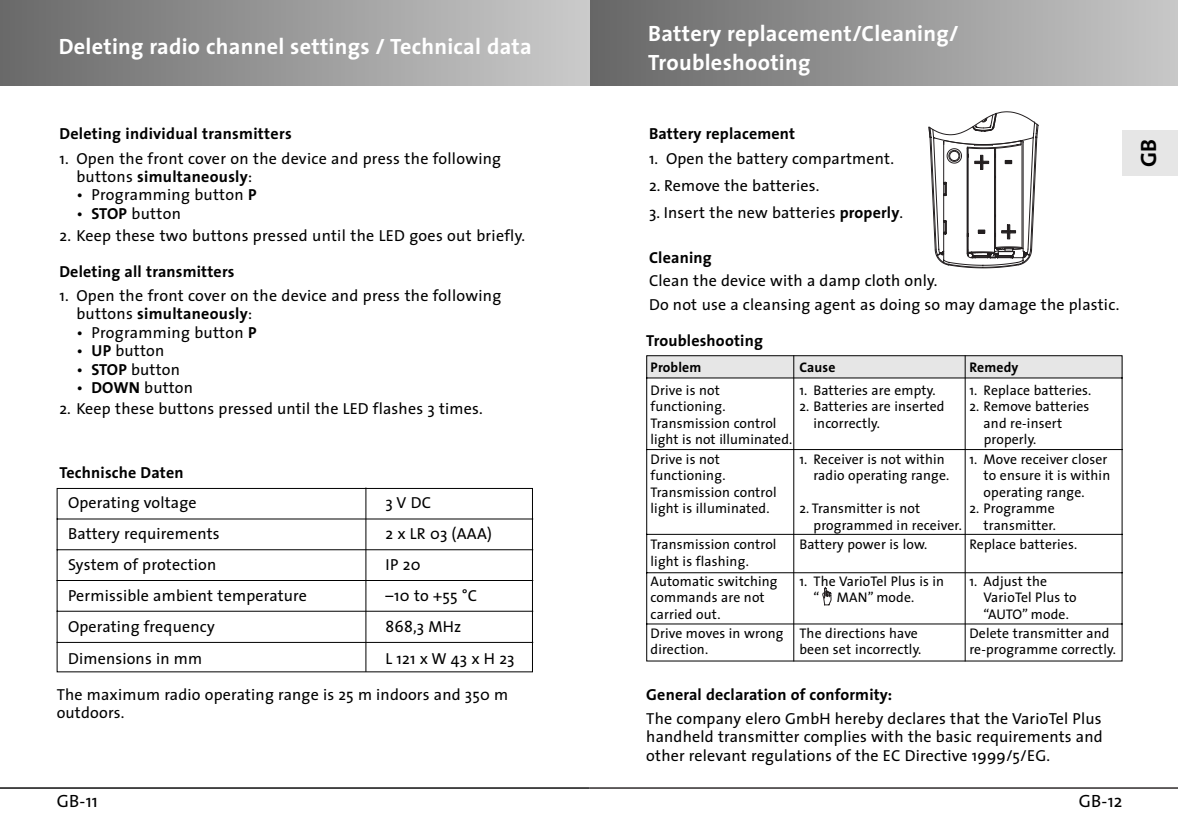
<style>
.page{position:relative;width:1178px;height:822px;background:#fff}
.page>*{position:absolute;margin:0;border:0;box-sizing:border-box;transform-origin:0 0}
.t1{font:700 22.2px/28.4px "The Sans";letter-spacing:.01em;color:#fff}
.t2{font:700 22.2px "The Sans";color:#000}
.t3{font:17.8px "The Sans";letter-spacing:.01em;color:#000}
.t4{font:16px/18.4px "The Sans";letter-spacing:.01em;color:#000}
.t5{font:700 16px "The Sans";letter-spacing:.01em;color:#000}
.t6{font:14px/19.8px "The Sans";letter-spacing:.01em;color:#000}
.t7{font:700 14px "The Sans";letter-spacing:.01em;color:#000}
.s1{font-weight:700}
</style>
<div class="page">
<hr style="left:590px;top:787px;width:588px;height:2px;background:#231f20">
<div style="left:590px;top:0;width:588px;height:85px;background:linear-gradient(to right,#666,#c8c8c8)"></div>
<div style="left:1123px;top:130px;width:55px;height:46px;background:#e6e6e6"></div>
<hr style="left:0;top:787px;width:590px;height:2px;background:#000">
<div style="left:0;top:0;width:590px;height:85px;background:linear-gradient(to right,#696969,#cbcbcb)"></div>
<svg style="left:56px;top:488px;width:478px;height:185px"></svg>
<hr style="left:365px;top:488px;width:1px;height:184px;background:#000">
<svg style="left:929px;top:112px;width:109px;height:156px"></svg>
<svg style="left:646px;top:355px;width:477px;height:307px"></svg>
<hr style="left:793px;top:355px;width:1px;height:306px;background:#000">
<hr style="left:965px;top:355px;width:1px;height:306px;background:#000">
<svg style="left:822px;top:588px;width:9px;height:18px"></svg>
<h1 class="t1" style="left:59px;top:34px;width:474px">Deleting radio channel settings / Technical data</h1>
<p class="t5" style="left:59px;top:127px;width:234px">Deleting individual transmitters</p>
<p class="t4" style="left:76px;top:150px;width:426px;text-indent:-17px">1. Open the front cover on the device and press the following buttons <span class="s1">simultaneously</span>:</p>
<p class="t4" style="left:76px;top:187px;width:182px">• Programming button <span class="s1">P</span></p>
<p class="t4" style="left:76px;top:206px;width:106px">• <span class="s1">STOP</span> button</p>
<p class="t4" style="left:59px;top:228px;width:467px">2. Keep these two buttons pressed until the LED goes out briefly.</p>
<p class="t5" style="left:59px;top:265px;width:177px">Deleting all transmitters</p>
<p class="t4" style="left:76px;top:288px;width:426px;text-indent:-17px">1. Open the front cover on the device and press the following buttons <span class="s1">simultaneously</span>:</p>
<p class="t4" style="left:76px;top:325px;width:182px">• Programming button <span class="s1">P</span></p>
<p class="t4" style="left:76px;top:343px;width:89px">• <span class="s1">UP</span> button</p>
<p class="t4" style="left:76px;top:361px;width:105px">• <span class="s1">STOP</span> button</p>
<p class="t4" style="left:76px;top:380px;width:118px">• <span class="s1">DOWN</span> button</p>
<p class="t4" style="left:59px;top:401px;width:425px">2. Keep these buttons pressed until the LED flashes 3 times.</p>
<p class="t5" style="left:59px;top:466px;width:126px">Technische Daten</p>
<p class="t4" style="left:68px;top:494px;width:130px">Operating voltage</p>
<p class="t4" style="left:386px;top:494px;width:47px">3 V DC</p>
<p class="t4" style="left:68px;top:526px;width:153px">Battery requirements</p>
<p class="t4" style="left:385px;top:526px;width:108px">2 x LR 03 (AAA)</p>
<p class="t4" style="left:68px;top:557px;width:150px">System of protection</p>
<p class="t4" style="left:386px;top:557px;width:37px">IP 20</p>
<p class="t4" style="left:68px;top:588px;width:240px">Permissible ambient temperature</p>
<p class="t4" style="left:386px;top:588px;width:93px">–10 to +55 °C</p>
<p class="t4" style="left:68px;top:619px;width:148px">Operating frequency</p>
<p class="t4" style="left:386px;top:619px;width:77px">868,3 MHz</p>
<p class="t4" style="left:68px;top:650px;width:136px">Dimensions in mm</p>
<p class="t4" style="left:386px;top:650px;width:131px">L 121 x W 43 x H 23</p>
<p class="t4" style="left:57px;top:686px;width:453px">The maximum radio operating range is 25 m indoors and 350 m outdoors.</p>
<p class="t3" style="left:57px;top:794px;width:43px">GB-11</p>
<h1 class="t1" style="left:648px;top:22px;width:312px">Battery replacement/Cleaning/<br>Troubleshooting</h1>
<p class="t5" style="left:649px;top:127px;width:148px">Battery replacement</p>
<p class="t4" style="left:649px;top:150px;width:247px">1. Open the battery compartment.</p>
<p class="t4" style="left:649px;top:178px;width:172px">2. Remove the batteries.</p>
<p class="t4" style="left:649px;top:205px;width:256px">3. Insert the new batteries <span class="s1">properly</span>.</p>
<p class="t5" style="left:649px;top:251px;width:64px">Cleaning</p>
<p class="t4" style="left:649px;top:270px;width:472px;line-height:24px">Clean the device with a damp cloth only.<br>Do not use a cleansing agent as doing so may damage the plastic.</p>
<p class="t5" style="left:646px;top:335px;width:118px">Troubleshooting</p>
<p class="t7" style="left:651px;top:362px;width:52px">Problem</p>
<p class="t7" style="left:799px;top:362px;width:38px">Cause</p>
<p class="t7" style="left:969px;top:362px;width:50px">Remedy</p>
<p class="t6" style="left:651px;top:381px;width:71px">Drive is not</p>
<p class="t6" style="left:799px;top:381px;width:138px">1. Batteries are empty.</p>
<p class="t6" style="left:969px;top:381px;width:123px">1. Replace batteries.</p>
<p class="t6" style="left:651px;top:398px;width:76px">functioning.</p>
<p class="t6" style="left:799px;top:398px;width:147px">2. Batteries are inserted</p>
<p class="t6" style="left:969px;top:398px;width:122px">2. Remove batteries</p>
<p class="t6" style="left:651px;top:414px;width:128px">Transmission control</p>
<p class="t6" style="left:814px;top:414px;width:68px">incorrectly.</p>
<p class="t6" style="left:984px;top:414px;width:80px">and re-insert</p>
<p class="t6" style="left:651px;top:431px;width:143px">light is not illuminated.</p>
<p class="t6" style="left:984px;top:431px;width:54px">properly.</p>
<p class="t6" style="left:651px;top:450px;width:71px">Drive is not</p>
<p class="t6" style="left:799px;top:450px;width:147px">1. Receiver is not within</p>
<p class="t6" style="left:969px;top:450px;width:139px">1. Move receiver closer</p>
<p class="t6" style="left:651px;top:467px;width:77px">functioning.</p>
<p class="t6" style="left:814px;top:467px;width:137px">radio operating range.</p>
<p class="t6" style="left:984px;top:467px;width:128px">to ensure it is within</p>
<p class="t6" style="left:651px;top:483px;width:128px">Transmission control</p>
<p class="t6" style="left:984px;top:483px;width:103px">operating range.</p>
<p class="t6" style="left:651px;top:500px;width:121px">light is illuminated.</p>
<p class="t6" style="left:799px;top:500px;width:122px">2. Transmitter is not</p>
<p class="t6" style="left:969px;top:500px;width:87px">2. Programme</p>
<p class="t6" style="left:814px;top:516px;width:150px">programmed in receiver.</p>
<p class="t6" style="left:984px;top:516px;width:74px">transmitter.</p>
<p class="t6" style="left:651px;top:536px;width:127px">Transmission control</p>
<p class="t6" style="left:799px;top:536px;width:130px">Battery power is low.</p>
<p class="t6" style="left:969px;top:536px;width:109px">Replace batteries.</p>
<p class="t6" style="left:651px;top:552px;width:128px">light is flashing.<br>Automatic switching</p>
<p class="t6" style="left:799px;top:572px;width:146px">1. The VarioTel Plus is in</p>
<p class="t6" style="left:969px;top:572px;width:79px">1. Adjust the</p>
<p class="t6" style="left:651px;top:589px;width:116px">commands are not</p>
<p class="t6" style="left:814px;top:589px;width:102px">“ MAN” mode.</p>
<p class="t6" style="left:984px;top:589px;width:95px">VarioTel Plus to</p>
<p class="t6" style="left:651px;top:605px;width:72px">carried out.</p>
<p class="t6" style="left:984px;top:605px;width:87px">“AUTO” mode.</p>
<p class="t6" style="left:651px;top:624px;width:269px">Drive moves in wrong The directions have</p>
<p class="t6" style="left:969px;top:624px;width:141px">Delete transmitter and</p>
<p class="t6" style="left:651px;top:641px;width:59px">direction.</p>
<p class="t6" style="left:799px;top:641px;width:124px">been set incorrectly.</p>
<p class="t6" style="left:969px;top:641px;width:148px">re-programme correctly.</p>
<p class="t5" style="left:646px;top:688px;width:248px">General declaration of conformity:</p>
<p class="t4" style="left:646px;top:710px;width:458px;text-align:justify">The company elero GmbH hereby declares that the VarioTel Plus handheld transmitter complies with the basic requirements and other relevant regulations of the EC Directive 1999/5/EG.</p>
<p class="t3" style="left:1079px;top:794px;width:45px">GB-12</p>
<h1 class="t2" style="left:1140px;top:167px;width:30px;rotate:-90deg">GB</h1>
</div>
